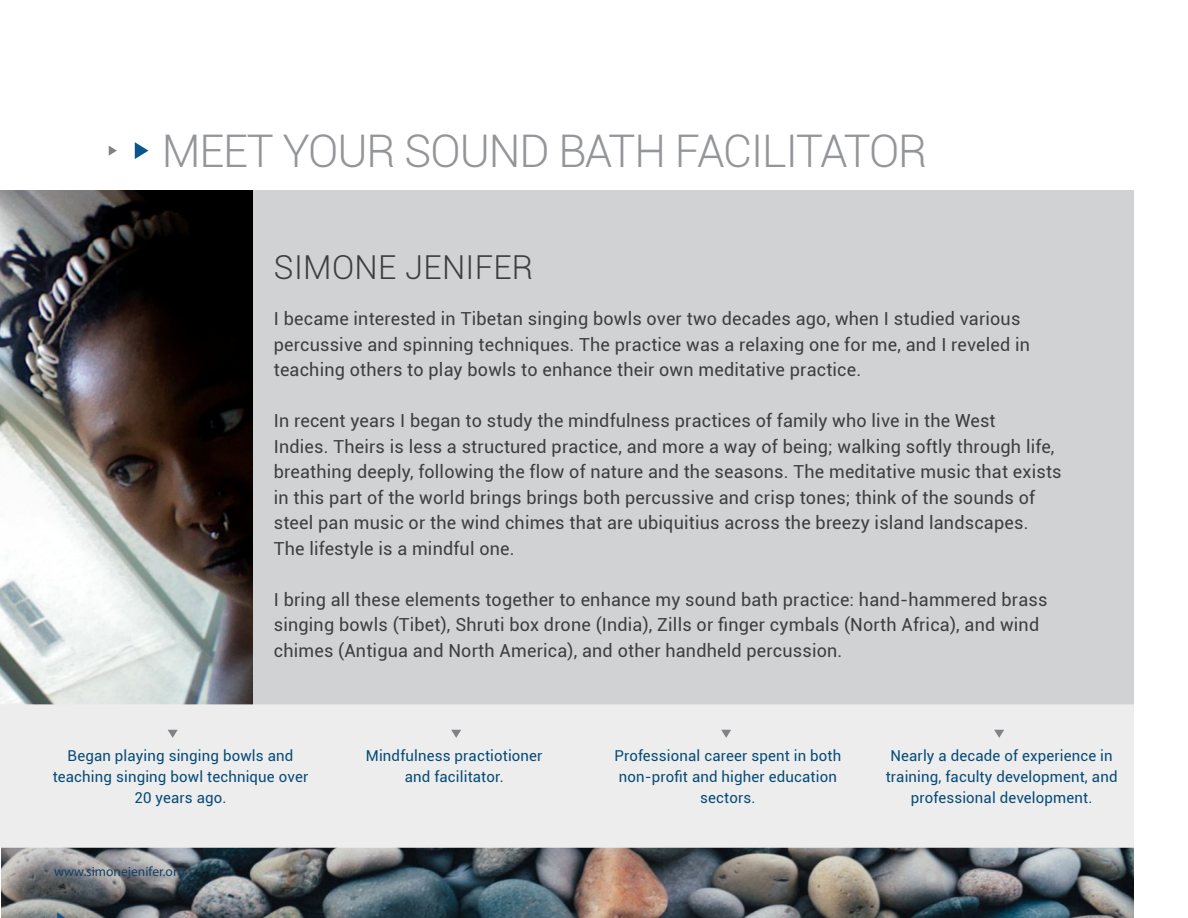
<style>
.page{position:relative;width:1188px;height:918px;background:#fff}
.page>*{position:absolute;margin:0;border:0;box-sizing:border-box;transform-origin:0 0}
.t1{font:300 45px "Roboto";letter-spacing:-.025em;color:#939598}
.Body__grey{font:300 33px "Roboto";letter-spacing:.01em;color:#3e3e3f}
.Body__grey-2{font:18px/25.5px "Roboto";letter-spacing:.01em;color:#3e3e3f}
.Body__grey-3{font:15px/21px "Roboto";letter-spacing:.01em;color:#064b76;text-align:center}
.t2{font:13.5px "Myriad Pro";color:#103f6a}
</style>
<div class="page">
<img style="left:0;top:190px;width:254px;height:514px">
<img style="left:2px;top:848px;width:1132px;height:70px">
<div style="left:254px;top:190px;width:880px;height:515px;background:#d1d2d4"></div>
<svg style="left:135px;top:142px;width:14px;height:17px"></svg>
<svg style="left:109px;top:146px;width:8px;height:10px"></svg>
<svg style="left:57px;top:912px;width:8px;height:6px"></svg>
<div style="left:0;top:704px;width:1134px;height:144px;background:#ededee"></div>
<svg style="left:168px;top:730px;width:10px;height:8px"></svg>
<svg style="left:451px;top:730px;width:10px;height:8px"></svg>
<svg style="left:721px;top:730px;width:10px;height:8px"></svg>
<svg style="left:994px;top:730px;width:10px;height:8px"></svg>
<p class="t1" style="left:162px;top:120px;width:767px">MEET YOUR SOUND BATH FACILITATOR</p>
<p class="Body__grey" style="left:274px;top:244px;width:261px">SIMONE JENIFER</p>
<p class="Body__grey-2" style="left:274px;top:305px;width:758px">I became interested in Tibetan singing bowls over two decades ago, when I studied various percussive and spinning techniques. The practice was a relaxing one for me, and I reveled in teaching others to play bowls to enhance their own meditative practice.</p>
<p class="Body__grey-2" style="left:274px;top:407px;width:789px">In recent years I began to study the mindfulness practices of family who live in the West<br>Indies. Theirs is less a structured practice, and more a way of being; walking softly through life, breathing deeply, following the flow of nature and the seasons. The meditative music that exists in this part of the world brings brings both percussive and crisp tones; think of the sounds of steel pan music or the wind chimes that are ubiquitius across the breezy island landscapes.<br>The lifestyle is a mindful one.</p>
<p class="Body__grey-2" style="left:274px;top:586px;width:775px">I bring all these elements together to enhance my sound bath practice: hand-hammered brass singing bowls (Tibet), Shruti box drone (India), Zills or finger cymbals (North Africa), and wind chimes (Antigua and North America), and other handheld percussion.</p>
<p class="Body__grey-3" style="left:53px;top:745px;width:257px">Began playing singing bowls and teaching singing bowl technique over<br>20 years ago.</p>
<p class="Body__grey-3" style="left:366px;top:745px;width:178px">Mindfulness practiotioner and facilitator.</p>
<p class="Body__grey-3" style="left:614px;top:745px;width:228px">Professional career spent in both non-profit and higher education sectors.</p>
<p class="Body__grey-3" style="left:886px;top:745px;width:233px">Nearly a decade of experience in training, faculty development, and professional development.</p>
<p class="t2" style="left:54px;top:863px;width:132px">www.simonejenifer.org</p>
</div>
